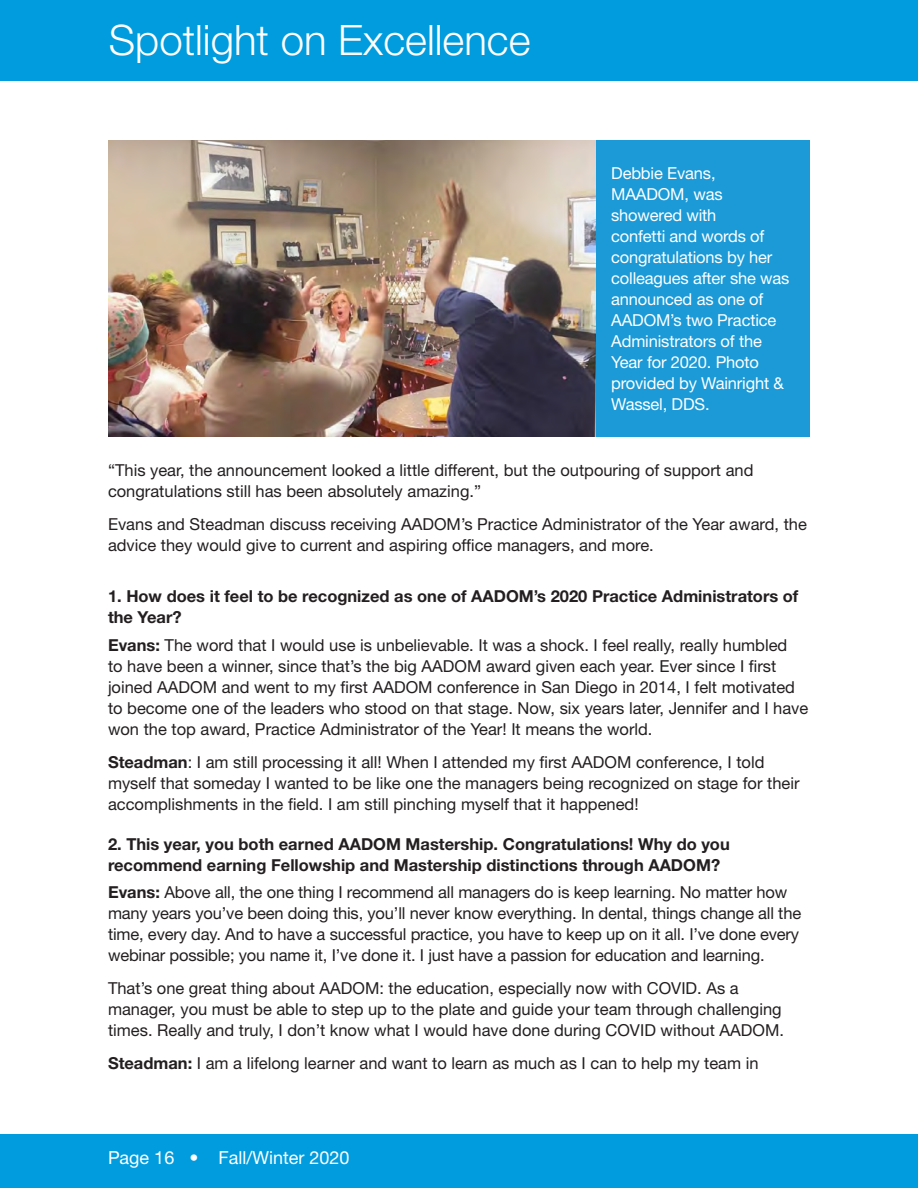
<style>
.page{position:relative;width:918px;height:1188px;background:#fff}
.page>*{position:absolute;margin:0;border:0;box-sizing:border-box;transform-origin:0 0}
.t1{font:300 42px "Helvetica Neue LT Std";color:#fff}
.t2{font:18px "Helvetica Neue LT Std";color:#fff}
.t3{font:16.5px/21px "Helvetica Neue LT Std";color:#231f20}
.t4{font:700 16.5px/21px "Helvetica Neue LT Std";color:#231f20}
.t5{font:16.5px/21px "Helvetica Neue LT Std";letter-spacing:-.01em;color:#fff}
.s1{font-weight:700}
</style>
<div class="page">
<div style="left:0;top:1134px;width:918px;height:54px;background:#019cde"></div>
<div style="left:0;top:0;width:918px;height:81px;background:#019cde"></div>
<img style="left:108px;top:141px;width:488px;height:295px">
<div style="left:596px;top:140px;width:214px;height:296px;background:#1b9ad7"></div>
<p class="t1" style="left:109px;top:14px;width:423px">Spotlight on Excellence</p>
<p class="t5" style="left:611px;top:162px;width:180px">Debbie Evans,<br>MAADOM, was showered with<br>confetti and words of congratulations by her colleagues after she was announced as one of<br>AADOM’s two Practice<br>Administrators of the<br>Year for 2020. Photo provided by Wainright &amp;<br>Wassel, DDS.</p>
<p class="t3" style="left:108px;top:460px;width:647px">“This year, the announcement looked a little different, but the outpouring of support and congratulations still has been absolutely amazing.”</p>
<p class="t3" style="left:108px;top:514px;width:700px">Evans and Steadman discuss receiving AADOM’s Practice Administrator of the Year award, the advice they would give to current and aspiring office managers, and more.</p>
<p class="t4" style="left:108px;top:585px;width:692px">1. How does it feel to be recognized as one of AADOM’s 2020 Practice Administrators of the Year?</p>
<p class="t3" style="left:108px;top:634px;width:702px"><span class="s1">Evans:</span> The word that I would use is unbelievable. It was a shock. I feel really, really humbled<br>to have been a winner, since that’s the big AADOM award given each year. Ever since I first joined AADOM and went to my first AADOM conference in San Diego in 2014, I felt motivated to become one of the leaders who stood on that stage. Now, six years later, Jennifer and I have won the top award, Practice Administrator of the Year! It means the world.</p>
<p class="t3" style="left:108px;top:751px;width:693px"><span class="s1">Steadman</span>: I am still processing it all! When I attended my first AADOM conference, I told myself that someday I wanted to be like one the managers being recognized on stage for their accomplishments in the field. I am still pinching myself that it happened!</p>
<p class="t4" style="left:108px;top:833px;width:623px">2. This year, you both earned AADOM Mastership. Congratulations! Why do you recommend earning Fellowship and Mastership distinctions through AADOM?</p>
<p class="t3" style="left:108px;top:882px;width:695px"><span class="s1">Evans:</span> Above all, the one thing I recommend all managers do is keep learning. No matter how many years you’ve been doing this, you’ll never know everything. In dental, things change all the time, every day. And to have a successful practice, you have to keep up on it all. I’ve done every webinar possible; you name it, I’ve done it. I just have a passion for education and learning.</p>
<p class="t3" style="left:108px;top:978px;width:678px">That’s one great thing about AADOM: the education, especially now with COVID. As a manager, you must be able to step up to the plate and guide your team through challenging times. Really and truly, I don’t know what I would have done during COVID without AADOM.</p>
<p class="t3" style="left:108px;top:1053px;width:652px"><span class="s1">Steadman:</span> I am a lifelong learner and want to learn as much as I can to help my team in</p>
<p class="t2" style="left:108px;top:1147px;width:243px">Page 16 • Fall/Winter 2020</p>
</div>
